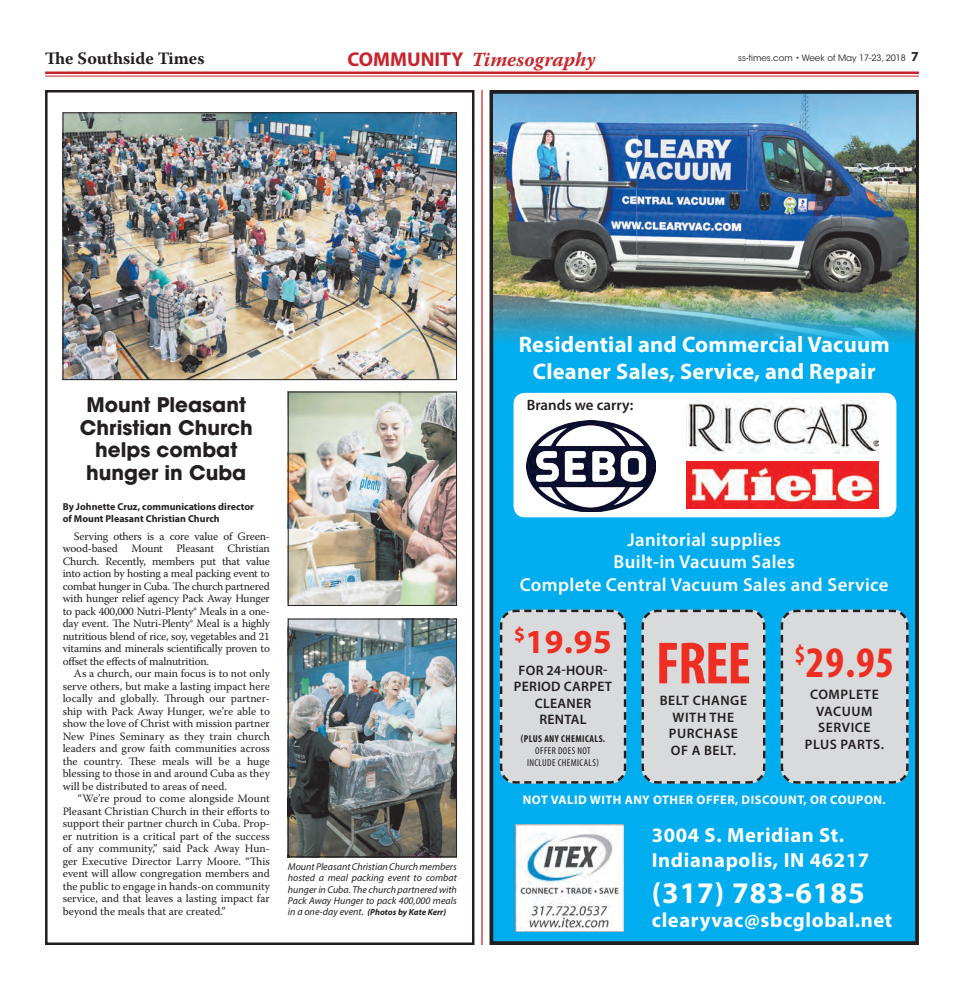
<style>
.page{position:relative;width:964px;height:990px;background:#fff}
.page>*{position:absolute;margin:0;border:0;box-sizing:border-box;transform-origin:0 0}
.t1{font:700 condensed 60px "Myriad Pro";color:#ee2e22}
.t2{font:700 condensed 43.75px "Myriad Pro";color:#ee2e22}
.t3{font:700 33.75px "Myriad Pro";color:#ee2e22}
.t4{font:700 30px "Myriad Pro";letter-spacing:.03em;color:#fff}
.t5{font:700 22.5px/27px "Myriad Pro";letter-spacing:.01em;color:#fff;text-align:center}
.t6{font:700 20.5px/24.6px "Myriad Pro";letter-spacing:.03em;color:#fff}
.Headline_-_14pt{font:700 20px/22.5px "Avant Garde";color:#231f20;text-align:center}
.Briefs{font:italic 700 20px "Warnock Pro";color:#c8242b}
.t7{font:600 18.75px/22.5px "Myriad Pro";letter-spacing:.02em;color:#fff;text-align:center}
.t8{font:700 17.38px "Warnock Pro";color:#231f20}
.t9{font:600 15px "Myriad Pro";color:#231f20}
.t10{font:600 13.75px/16.5px "Myriad Pro";letter-spacing:.04em;color:#231f20;text-align:center}
.t11{font:600 13.75px/16.5px "Myriad Pro";letter-spacing:.02em;color:#231f20;text-align:center}
.t12{font:700 12.5px "Myriad Pro";letter-spacing:.04em;color:#fff}
.Body_Copy{font:11.25px/12.5px "Warnock Pro";color:#231f20;text-align:justify}
.Captions_for_Photos{font:italic 10px/11.2px "Myriad Pro";color:#231f20;text-align:justify}
.Byline_for_Article{font:700 10px/12px "Myriad Pro";color:#231f20}
.t13{font:condensed 10px/12px "Myriad Pro";letter-spacing:.04em;color:#231f20;text-align:center}
.Captions_for_Photos-2{font:italic 700 8.75px "Myriad Pro";color:#231f20}
.t14{font:8.75px "ITC Avant Garde Std";color:#231f20}
.s1{font-family:"Myriad Pro";font-style:normal}
.s2{font-family:"Myriad Pro";font-weight:700;font-size:13.75px}
.s3{font-weight:400;font-size:10px}
.s4{font-weight:700}
</style>
<div class="page">
<div style="left:45px;top:90px;width:429px;height:855px;border:2px solid #231f20"></div>
<hr style="left:45px;top:72px;width:873px;height:2px;background:#c8242b">
<hr style="left:45px;top:76px;width:873px;height:1px;background:#c8242b">
<hr style="left:481px;top:90px;width:1px;height:855px;background:#c8242b">
<div style="left:491px;top:92px;width:425px;height:851px;background:#00aeef"></div>
<div style="left:489px;top:90px;width:429px;height:855px;border:4px solid #231f20"></div>
<img style="left:493px;top:94px;width:421px;height:251px">
<svg style="left:780px;top:609px;width:129px;height:175px;background:#ced2d5"></svg>
<svg style="left:641px;top:609px;width:125px;height:175px;background:#ced3d6"></svg>
<svg style="left:499px;top:609px;width:128px;height:175px;background:#ccd1d5"></svg>
<div style="left:513px;top:393px;width:382px;height:124px;background:#fff;border-radius:11px"></div>
<img style="left:686px;top:399px;width:191px;height:54px">
<img style="left:526px;top:421px;width:129px;height:91px">
<img style="left:686px;top:462px;width:191px;height:47px">
<img style="left:515px;top:824px;width:108px;height:108px">
<img style="left:65px;top:114px;width:389px;height:264px">
<div style="left:63px;top:112px;width:393px;height:268px;border:1px solid #231f20"></div>
<img style="left:290px;top:394px;width:164px;height:210px">
<div style="left:288px;top:392px;width:168px;height:214px;border:1px solid #231f20"></div>
<img style="left:290px;top:621px;width:164px;height:234px">
<div style="left:288px;top:619px;width:168px;height:238px;border:1px solid #231f20"></div>
<h3 class="t8" style="left:45px;top:48px;width:161px">The Southside Times</h3>
<p class="Briefs" style="left:347px;top:47px;width:249px"><span class="s1">COMMUNITY</span> Timesography</p>
<p class="t14" style="left:737px;top:53px;width:182px">ss-times.com • Week of May 17-23, 2018 <span class="s2">7</span></p>
<p class="Headline_-_14pt" style="left:80px;top:394px;width:175px">Mount Pleasant<br>Christian Church helps combat hunger in Cuba</p>
<p class="Byline_for_Article" style="left:63px;top:500px;width:193px">By Johnette Cruz, communications director of Mount Pleasant Christian Church</p>
<p class="Body_Copy" style="left:63px;top:530px;width:209px;text-indent:11px">Serving others is a core value of Green&shy;wood-based Mount Pleasant Christian Church. Recently, members put that value into action by hosting a meal packing event to combat hunger in Cuba. The church partnered with hunger relief agency Pack Away Hunger to pack 400,000 Nutri-Plenty® Meals in a one&shy;day event. The Nutri-Plenty® Meal is a highly nutritious blend of rice, soy, vegetables and 21 vitamins and minerals scientifically proven to offset the effects of malnutrition.</p>
<p class="Body_Copy" style="left:63px;top:667px;width:209px;text-indent:11px">As a church, our main focus is to not only serve others, but make a lasting impact here locally and globally. Through our partner&shy;ship with Pack Away Hunger, we’re able to show the love of Christ with mission partner New Pines Seminary as they train church leaders and grow faith communities across the country. These meals will be a huge blessing to those in and around Cuba as they will be distributed to areas of need.</p>
<p class="Body_Copy" style="left:63px;top:792px;width:209px;text-indent:15px">“We’re proud to come alongside Mount Pleasant Christian Church in their efforts to support their partner church in Cuba. Prop&shy;er nutrition is a critical part of the success of any community,” said Pack Away Hun&shy;ger Executive Director Larry Moore. “This event will allow congregation members and the public to engage in hands-on community service, and that leaves a lasting impact far beyond the meals that are created.”</p>
<p class="Captions_for_Photos" style="left:288px;top:861px;width:170px">Mount Pleasant Christian Church members hosted a meal packing event to combat hunger in Cuba. The church partnered with Pack Away Hunger to pack 400,000 meals</p>
<p class="Captions_for_Photos-2" style="left:288px;top:907px;width:160px"><span class="s3">in a one-day event.</span> (Photos by Kate Kerr)</p>
<p class="t5" style="left:518px;top:330px;width:372px">Residential and Commercial Vacuum<br>Cleaner Sales, Service, and Repair</p>
<p class="t9" style="left:526px;top:396px;width:108px">Brands we carry:</p>
<p class="t7" style="left:519px;top:528px;width:370px">Janitorial supplies<br>Built-in Vacuum Sales<br>Complete Central Vacuum Sales and Service</p>
<p class="t3" style="left:514px;top:619px;width:99px"><sup>$</sup>19.95</p>
<p class="t11" style="left:513px;top:662px;width:100px">FOR 24-HOUR-<br>PERIOD CARPET<br>CLEANER<br>RENTAL</p>
<p class="t13" style="left:520px;top:733px;width:86px"><span class="s4">(PLUS ANY CHEMICALS.<br></span>OFFER DOES NOT<br>INCLUDE CHEMICALS)</p>
<p class="t1" style="left:655px;top:626px;width:97px">FREE</p>
<p class="t10" style="left:659px;top:692px;width:89px">BELT CHANGE<br>WITH THE<br>PURCHASE<br>OF A BELT.</p>
<p class="t2" style="left:794px;top:635px;width:101px"><sup>$</sup>29.95</p>
<p class="t10" style="left:804px;top:686px;width:81px">COMPLETE<br>VACUUM<br>SERVICE<br>PLUS PARTS.</p>
<p class="t12" style="left:522px;top:791px;width:364px">NOT VALID WITH ANY OTHER OFFER, DISCOUNT, OR COUPON.</p>
<p class="t6" style="left:651px;top:822px;width:219px">3004 S. Meridian St.<br>Indianapolis, IN 46217</p>
<p class="t4" style="left:651px;top:873px;width:214px">(317) 783-6185</p>
<p class="t6" style="left:651px;top:907px;width:242px">clearyvac@sbcglobal.net</p>
</div>
